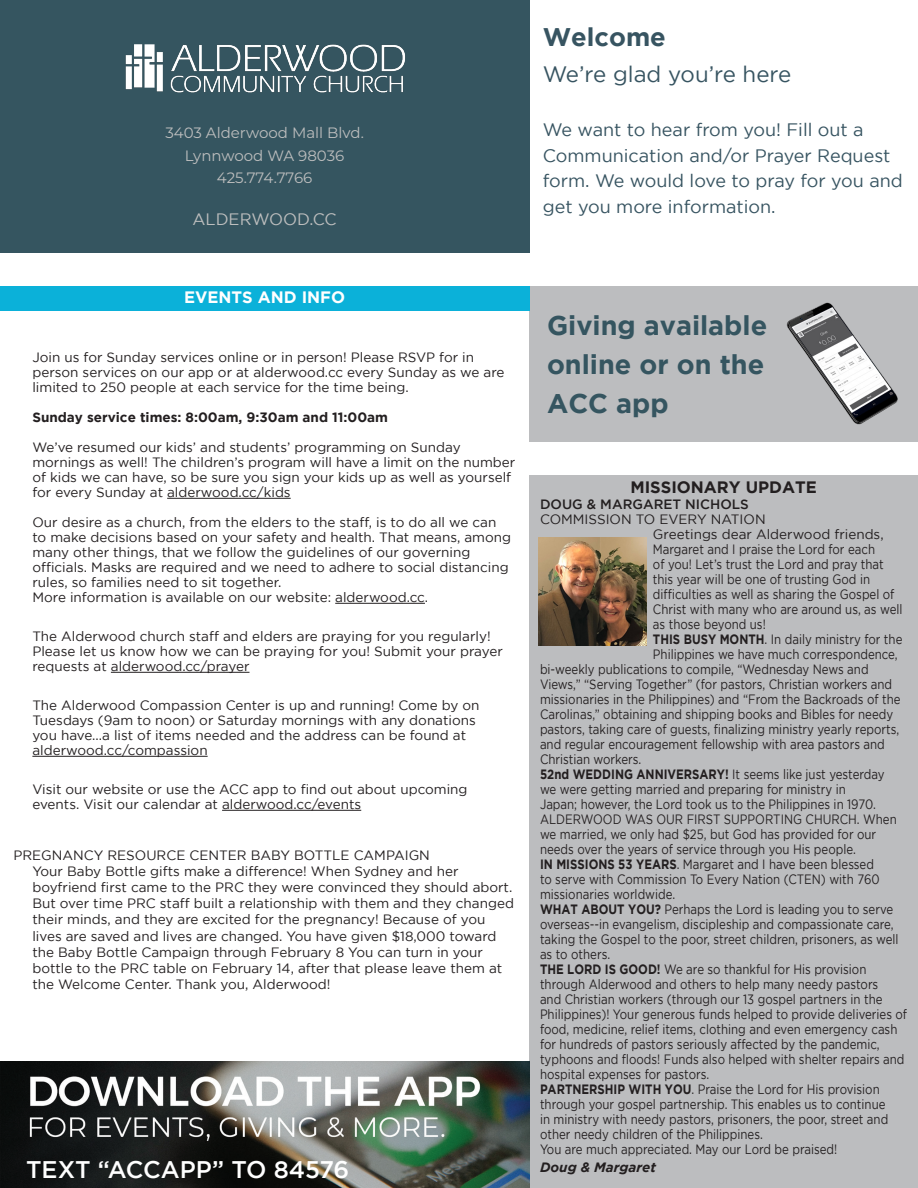
<style>
.page{position:relative;width:918px;height:1188px;background:#fff}
.page>*{position:absolute;margin:0;border:0;box-sizing:border-box;transform-origin:0 0}
.t1{font:700 27px/39px "Gotham";color:#355560}
.t2{font:700 25.5px "Gotham";color:#375461}
.t3{font:500 24px "Gotham";color:#fff}
.t4{font:22.35px "Gotham";color:#375461}
.t5{font:18px/25.5px "Gotham";color:#375461}
.t6{font:700 16.5px "Gotham";color:#231f20}
.t7{font:700 16.5px "Gotham";color:#fff}
.t8{font:16.5px "Gotham";color:#bdbebe}
.t9{font:15px "Montserrat";color:#bdbebe}
.t10{font:13.5px/15px "Gotham";color:#231f20;scale:.85 1}
.t11{font:13.5px/15px "Gotham";color:#231f20}
.t12{font:700 13.5px "Gotham";color:#231f20}
.t13{font:500 13.5px "Gotham";color:#231f20}
.t14{font:italic 700 13.5px "Gotham";color:#231f20}
.s1{font-weight:700}
</style>
<div class="page">
<div style="left:529px;top:475px;width:389px;height:713px;background:#bcbdbf"></div>
<img style="left:538px;top:538px;width:108px;height:108px">
<div style="left:529px;top:286px;width:389px;height:155px;background:#bcbdbf"></div>
<img style="left:786px;top:302px;width:112px;height:123px">
<img style="left:0;top:1061px;width:529px;height:127px">
<div style="left:0;top:0;width:529px;height:252px;background:#355560"></div>
<img style="left:125px;top:44px;width:281px;height:49px">
<hr style="left:167px;top:498px;width:124px;height:1px;background:#231f20">
<hr style="left:335px;top:603px;width:90px;height:1px;background:#231f20">
<hr style="left:111px;top:672px;width:138px;height:1px;background:#231f20">
<hr style="left:32px;top:756px;width:176px;height:1px;background:#231f20">
<hr style="left:222px;top:810px;width:139px;height:1px;background:#231f20">
<div style="left:0;top:286px;width:529px;height:24px;background:#0bb1d9"></div>
<p class="t9" style="left:165px;top:123px;width:200px">3403 Alderwood Mall Blvd.</p>
<p class="t9" style="left:185px;top:145px;width:161px">Lynnwood WA 98036</p>
<p class="t9" style="left:217px;top:168px;width:97px">425.774.7766</p>
<p class="t8" style="left:193px;top:210px;width:146px">ALDERWOOD.CC</p>
<p class="t2" style="left:543px;top:22px;width:125px">Welcome</p>
<p class="t4" style="left:543px;top:62px;width:250px">We’re glad you’re here</p>
<p class="t5" style="left:543px;top:117px;width:362px">We want to hear from you! Fill out a Communication and/or Prayer Request form. We would love to pray for you and get you more information.</p>
<p class="t7" style="left:184px;top:287px;width:163px">EVENTS AND INFO</p>
<p class="t11" style="left:32px;top:349px;width:474px">Join us for Sunday services online or in person! Please RSVP for in person services on our app or at alderwood.cc every Sunday as we are limited to 250 people at each service for the time being.</p>
<p class="t12" style="left:32px;top:409px;width:357px">Sunday service times: 8:00am, 9:30am and 11:00am</p>
<p class="t11" style="left:32px;top:439px;width:484px">We’ve resumed our kids’ and students’ programming on Sunday mornings as well! The children’s program will have a limit on the number of kids we can have, so be sure you sign your kids up as well as yourself for every Sunday at alderwood.cc/kids</p>
<p class="t11" style="left:32px;top:514px;width:480px">Our desire as a church, from the elders to the staff, is to do all we can to make decisions based on your safety and health. That means, among many other things, that we follow the guidelines of our governing officials. Masks are required and we need to adhere to social distancing rules, so families need to sit together.</p>
<p class="t11" style="left:32px;top:589px;width:397px">More information is available on our website: alderwood.cc.</p>
<p class="t11" style="left:32px;top:628px;width:472px">The Alderwood church staff and elders are praying for you regularly!<br>Please let us know how we can be praying for you! Submit your prayer requests at alderwood.cc/prayer</p>
<p class="t11" style="left:32px;top:697px;width:449px">The Alderwood Compassion Center is up and running! Come by on Tuesdays (9am to noon) or Saturday mornings with any donations you have...a list of items needed and the address can be found at alderwood.cc/compassion</p>
<p class="t11" style="left:32px;top:781px;width:437px">Visit our website or use the ACC app to find out about upcoming events. Visit our calendar at alderwood.cc/events</p>
<p class="t11" style="left:14px;top:847px;width:418px">PREGNANCY RESOURCE CENTER BABY BOTTLE CAMPAIGN</p>
<p class="t11" style="left:32px;top:863px;width:483px;line-height:16.2px">Your Baby Bottle gifts make a difference! When Sydney and her boyfriend first came to the PRC they were convinced they should abort.<br>But over time PRC staff built a relationship with them and they changed their minds, and they are excited for the pregnancy! Because of you lives are saved and lives are changed. You have given $18,000 toward the Baby Bottle Campaign through February 8 You can turn in your bottle to the PRC table on February 14, after that please leave them at the Welcome Center. Thank you, Alderwood!</p>
<p class="t3" style="left:26px;top:1156px;width:325px">TEXT “ACCAPP” TO 84576</p>
<p class="t1" style="left:547px;top:305px;width:222px">Giving available</p>
<p class="t1" style="left:547px;top:344px;width:219px">online or on the<br>ACC app</p>
<p class="t6" style="left:630px;top:477px;width:188px">MISSIONARY UPDATE</p>
<p class="t13" style="left:540px;top:496px;width:210px">DOUG &amp; MARGARET NICHOLS</p>
<p class="t11" style="left:540px;top:511px;width:227px">COMMISSION TO EVERY NATION</p>
<p class="t11" style="left:653px;top:526px;width:232px">Greetings dear Alderwood friends,</p>
<p class="t10" style="left:653px;top:541px;width:295px">Margaret and I praise the Lord for each<br>of you! Let’s trust the Lord and pray that this year will be one of trusting God in difficulties as well as sharing the Gospel of Christ with many who are around us, as well as those beyond us!</p>
<p class="t10" style="left:653px;top:631px;width:295px"><span class="s1">THIS BUSY MONTH</span>. In daily ministry for the</p>
<p class="t10" style="left:653px;top:646px;width:290px">Philippines we have much correspondence,</p>
<p class="t10" style="left:540px;top:661px;width:388px">bi-weekly publications to compile, “Wednesday News and</p>
<p class="t10" style="left:540px;top:676px;width:416px">Views,” “Serving Together” (for pastors, Christian workers and</p>
<p class="t10" style="left:540px;top:691px;width:426px">missionaries in the Philippines) and “From the Backroads of the</p>
<p class="t10" style="left:540px;top:706px;width:417px">Carolinas,” obtaining and shipping books and Bibles for needy</p>
<p class="t10" style="left:540px;top:721px;width:424px">pastors, taking care of guests, finalizing ministry yearly reports,</p>
<p class="t10" style="left:540px;top:736px;width:407px">and regular encouragement fellowship with area pastors and</p>
<p class="t10" style="left:540px;top:751px;width:121px">Christian workers.</p>
<p class="t10" style="left:540px;top:766px;width:421px"><span class="s1">52nd WEDDING ANNIVERSARY!</span> It seems like just yesterday we were getting married and preparing for ministry in<br>Japan; however, the Lord took us to the Philippines in 1970.<br>ALDERWOOD WAS OUR FIRST SUPPORTING CHURCH. When we married, we only had $25, but God has provided for our needs over the years of service through you His people.</p>
<p class="t10" style="left:540px;top:856px;width:401px"><span class="s1">IN MISSIONS 53 YEARS</span>. Margaret and I have been blessed to serve with Commission To Every Nation (CTEN) with 760 missionaries worldwide.</p>
<p class="t10" style="left:540px;top:901px;width:423px"><span class="s1">WHAT ABOUT YOU?</span> Perhaps the Lord is leading you to serve overseas--in evangelism, discipleship and compassionate care, taking the Gospel to the poor, street children, prisoners, as well as to others.</p>
<p class="t10" style="left:540px;top:961px;width:433px"><span class="s1">THE LORD IS GOOD!</span> We are so thankful for His provision through Alderwood and others to help many needy pastors<br>and Christian workers (through our 13 gospel partners in the Philippines)! Your generous funds helped to provide deliveries of food, medicine, relief items, clothing and even emergency cash for hundreds of pastors seriously affected by the pandemic, typhoons and floods! Funds also helped with shelter repairs and hospital expenses for pastors.</p>
<p class="t10" style="left:540px;top:1081px;width:411px"><span class="s1">PARTNERSHIP WITH YOU</span>. Praise the Lord for His provision through your gospel partnership. This enables us to continue in ministry with needy pastors, prisoners, the poor, street and other needy children of the Philippines.</p>
<p class="t10" style="left:540px;top:1141px;width:351px">You are much appreciated. May our Lord be praised!</p>
<p class="t14" style="left:540px;top:1159px;width:118px">Doug &amp; Margaret</p>
</div>
